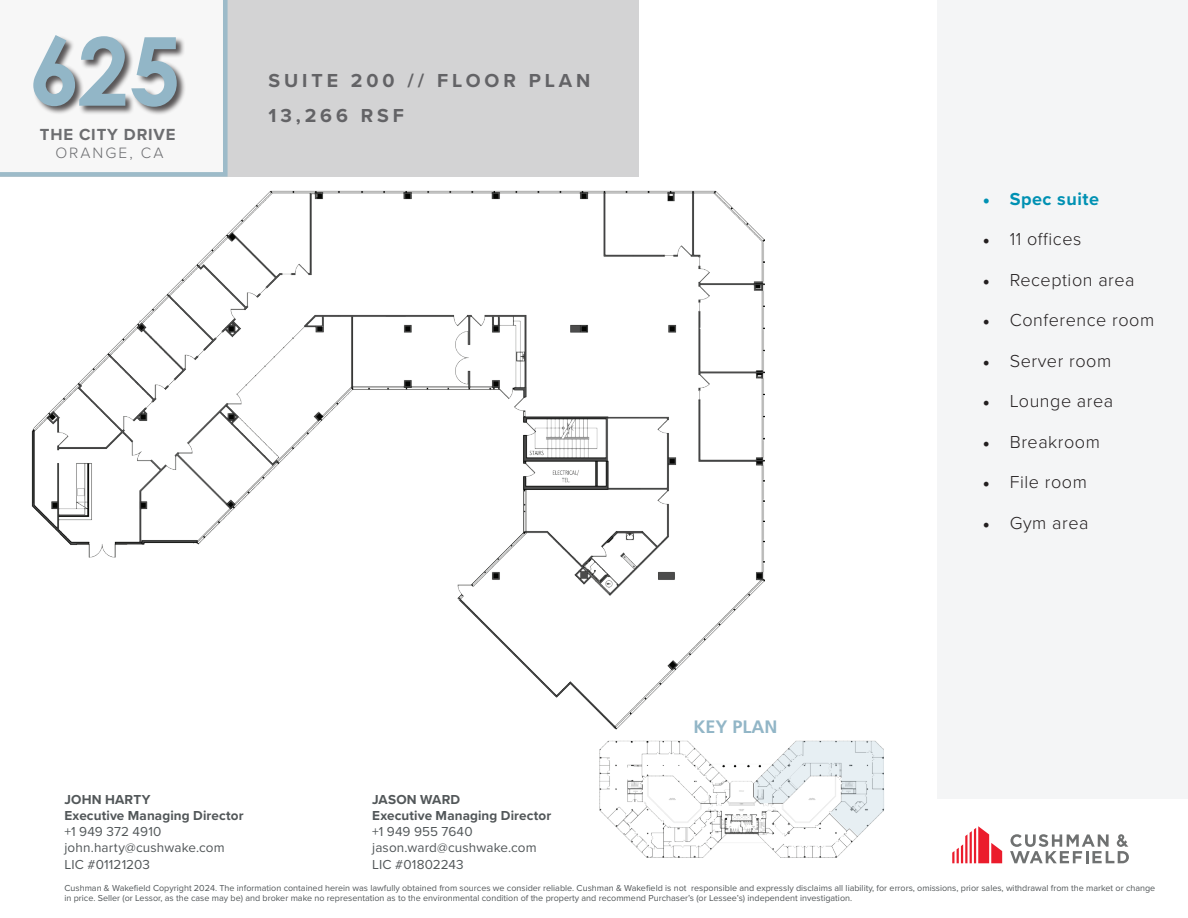
<style>
.page{position:relative;width:1188px;height:918px;background:#fff}
.page>*{position:absolute;margin:0;border:0;box-sizing:border-box;transform-origin:0 0}
.t1{font:700 94.35px "Century Gothic";color:#92b6c7}
.t2{font:700 19.5px/35px "Proxima Nova";letter-spacing:.2em;color:#636366}
.t3{font:300 18px "Proxima Nova";letter-spacing:.03em;color:#231f20}
.t4{font:700 18px "Proxima Nova";letter-spacing:.03em;color:#0091b3}
.t5{font:700 18px "Frutiger LT Std";color:#92b6c7}
.t6{font:700 16.65px "Proxima Nova";letter-spacing:.05em;color:#6c6d70}
.t7{font:300 15.6px "Proxima Nova";letter-spacing:.13em;color:#6c6d70}
.t8{font:13.5px/16.2px "Proxima Nova";letter-spacing:.01em;color:#525759}
.t9{font:700 13.5px/16.2px "Proxima Nova";letter-spacing:.01em;color:#525759}
.t10{font:9px/10.8px "Proxima Nova";color:#525759}
.s1{font-family:"Minion Pro"}
.s2{font-family:"Minion Pro";font-weight:400}
</style>
<div class="page">
<svg style="left:952px;top:826px;width:50px;height:37px"></svg>
<svg style="left:1010px;top:834px;width:119px;height:29px"></svg>
<div style="left:0;top:0;width:639px;height:177px;background:#d3d3d4"></div>
<div style="left:0;top:0;width:228px;height:177px;background:#f7f7f7"></div>
<div style="left:33px;top:35px;width:153px;height:81px;background:#231f20;opacity:.75"></div>
<img style="left:31px;top:190px;width:734px;height:540px">
<img style="left:599px;top:740px;width:276px;height:118px">
<svg style="left:754px;top:741px;width:130px;height:95px"></svg>
<div style="left:937px;top:0;width:251px;height:798px;background:#f4f5f6"></div>
<h1 class="t1" style="left:29px;top:-1px;width:154px">625</h1>
<h3 class="t6" style="left:40px;top:122px;width:137px">THE CITY DRIVE</h3>
<h3 class="t7" style="left:55px;top:142px;width:110px">ORANGE, CA</h3>
<h2 class="t2" style="left:269px;top:63px;width:323px">SUITE 200 // FLOOR PLAN<br>13,266 RSF</h2>
<h3 class="t9" style="left:65px;top:791px;width:181px">JOHN HARTY<br>Executive Managing Director</h3>
<h3 class="t8" style="left:65px;top:823px;width:162px">+1 949 372 4910 john.harty@cushwake.com<br>LIC #01121203</h3>
<h3 class="t9" style="left:372px;top:791px;width:181px">JASON WARD<br>Executive Managing Director</h3>
<h3 class="t8" style="left:372px;top:823px;width:166px">+1 949 955 7640 jason.ward@cushwake.com<br>LIC #01802243</h3>
<h3 class="t5" style="left:694px;top:717px;width:86px">KEY PLAN</h3>
<h3 class="t4" style="left:983px;top:185px;width:118px"><span class="s1">•</span> Spec suite</h3>
<h3 class="t3" style="left:983px;top:226px;width:100px"><span class="s2">•</span> 11 offices</h3>
<h3 class="t3" style="left:983px;top:266px;width:153px"><span class="s2">•</span> Reception area</h3>
<h3 class="t3" style="left:983px;top:307px;width:173px"><span class="s2">•</span> Conference room</h3>
<h3 class="t3" style="left:983px;top:347px;width:130px"><span class="s2">•</span> Server room</h3>
<h3 class="t3" style="left:983px;top:388px;width:132px"><span class="s2">•</span> Lounge area</h3>
<h3 class="t3" style="left:983px;top:428px;width:119px"><span class="s2">•</span> Breakroom</h3>
<h3 class="t3" style="left:983px;top:469px;width:106px"><span class="s2">•</span> File room</h3>
<h3 class="t3" style="left:983px;top:509px;width:107px"><span class="s2">•</span> Gym area</h3>
<p class="t10" style="left:64px;top:882px;width:1092px">Cushman &amp; Wakefield Copyright 2024. The information contained herein was lawfully obtained from sources we consider reliable. Cushman &amp; Wakefield is not responsible and expressly disclaims all liability, for errors, omissions, prior sales, withdrawal from the market or change in price. Seller (or Lessor, as the case may be) and broker make no representation as to the environmental condition of the property and recommend Purchaser’s (or Lessee’s) independent investigation.</p>
</div>
